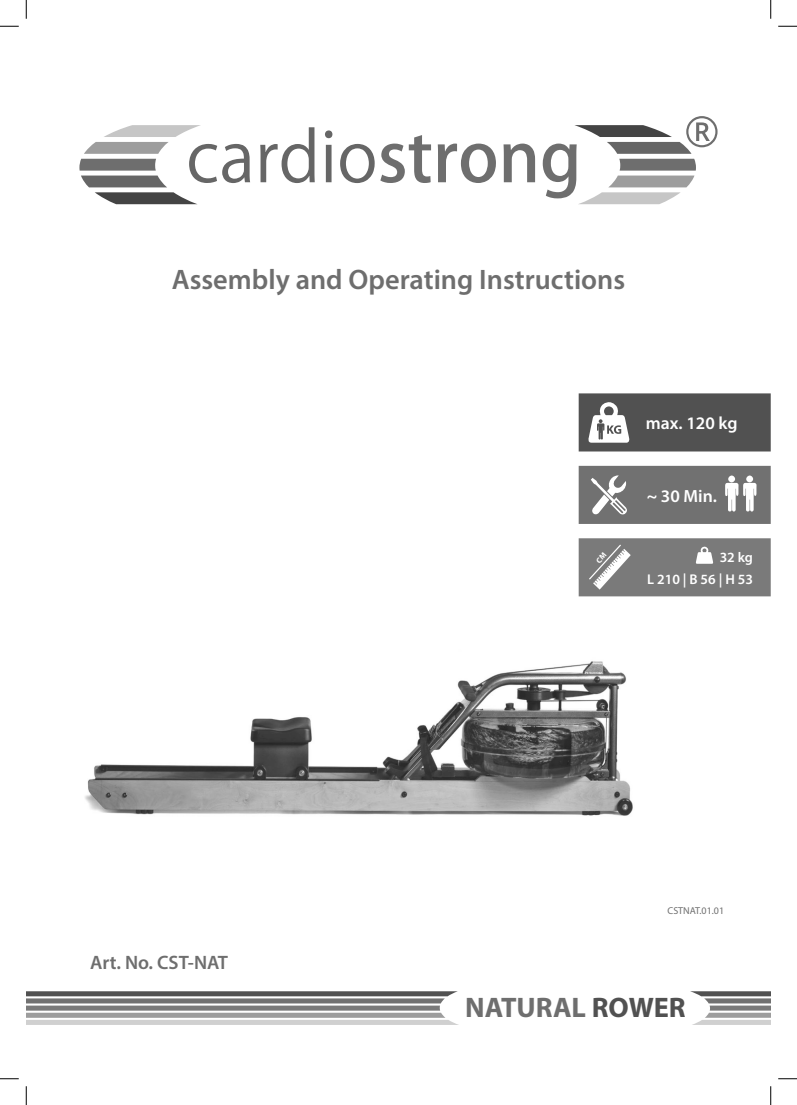
<style>
.page{position:relative;width:797px;height:1105px;background:#fff}
.page>*{position:absolute;margin:0;border:0;box-sizing:border-box;transform-origin:0 0}
.cardiostrong_Footer{font:700 28.38px "Myriad Pro";color:#6e6e6e}
.Einf__Abs{font:600 28.25px "Myriad Pro";color:#6e6e6e}
.Einf__Abs-2{font:600 19.5px "Myriad Pro";color:#6e6e6e}
.Einf__Abs-3{font:600 17.62px "Myriad Pro";color:#fff}
.Einf__Abs-4{font:600 14.12px "Myriad Pro";color:#fff}
.t1{font:10px "Myriad Pro";color:#6e6e6e}
.s1{color:#515151}
</style>
<div class="page">
<img style="left:85px;top:596px;width:560px;height:220px">
<svg style="left:79px;top:125px;width:171px;height:79px"></svg>
<svg style="left:260px;top:127px;width:55px;height:56px"></svg>
<svg style="left:325px;top:130px;width:7px;height:52px"></svg>
<svg style="left:340px;top:135px;width:91px;height:48px"></svg>
<svg style="left:438px;top:144px;width:58px;height:39px"></svg>
<svg style="left:503px;top:144px;width:32px;height:38px"></svg>
<svg style="left:542px;top:116px;width:175px;height:88px"></svg>
<svg style="left:690px;top:991px;width:80px;height:34px"></svg>
<svg style="left:26px;top:991px;width:433px;height:34px"></svg>
<div style="left:578px;top:393px;width:192px;height:58px;background:#515151"></div>
<div style="left:578px;top:466px;width:192px;height:58px;background:#717171"></div>
<div style="left:578px;top:538px;width:192px;height:58px;background:#7a7a7a"></div>
<svg style="left:588px;top:402px;width:41px;height:41px"></svg>
<svg style="left:591px;top:475px;width:36px;height:39px"></svg>
<svg style="left:696px;top:547px;width:17px;height:17px"></svg>
<svg style="left:725px;top:475px;width:31px;height:37px"></svg>
<svg style="left:0;top:25px;width:19px;height:2px"></svg>
<svg style="left:778px;top:25px;width:19px;height:2px"></svg>
<svg style="left:0;top:1078px;width:19px;height:1px"></svg>
<svg style="left:778px;top:1078px;width:19px;height:1px"></svg>
<svg style="left:25px;top:0;width:2px;height:19px"></svg>
<svg style="left:25px;top:1086px;width:2px;height:19px"></svg>
<svg style="left:770px;top:0;width:1px;height:19px"></svg>
<svg style="left:770px;top:1086px;width:1px;height:19px"></svg>
<svg style="left:589px;top:545px;width:41px;height:45px"></svg>
<p class="Einf__Abs" style="left:172px;top:262px;width:455px">Assembly and Operating Instructions</p>
<p class="Einf__Abs-3" style="left:645px;top:412px;width:93px">max. 120 kg</p>
<p class="Einf__Abs-3" style="left:646px;top:484px;width:72px">~ 30 Min.</p>
<p class="Einf__Abs-4" style="left:719px;top:549px;width:35px">32 kg</p>
<p class="Einf__Abs-4" style="left:647px;top:570px;width:107px">L 210 | B 56 | H 53</p>
<p class="Einf__Abs-2" style="left:90px;top:950px;width:140px">Art. No. CST-NAT</p>
<p class="t1" style="left:667px;top:905px;width:58px">CSTNAT.01.01</p>
<p class="cardiostrong_Footer" style="left:465px;top:989px;width:222px">NATURAL <span class="s1">ROWER</span></p>
</div>
